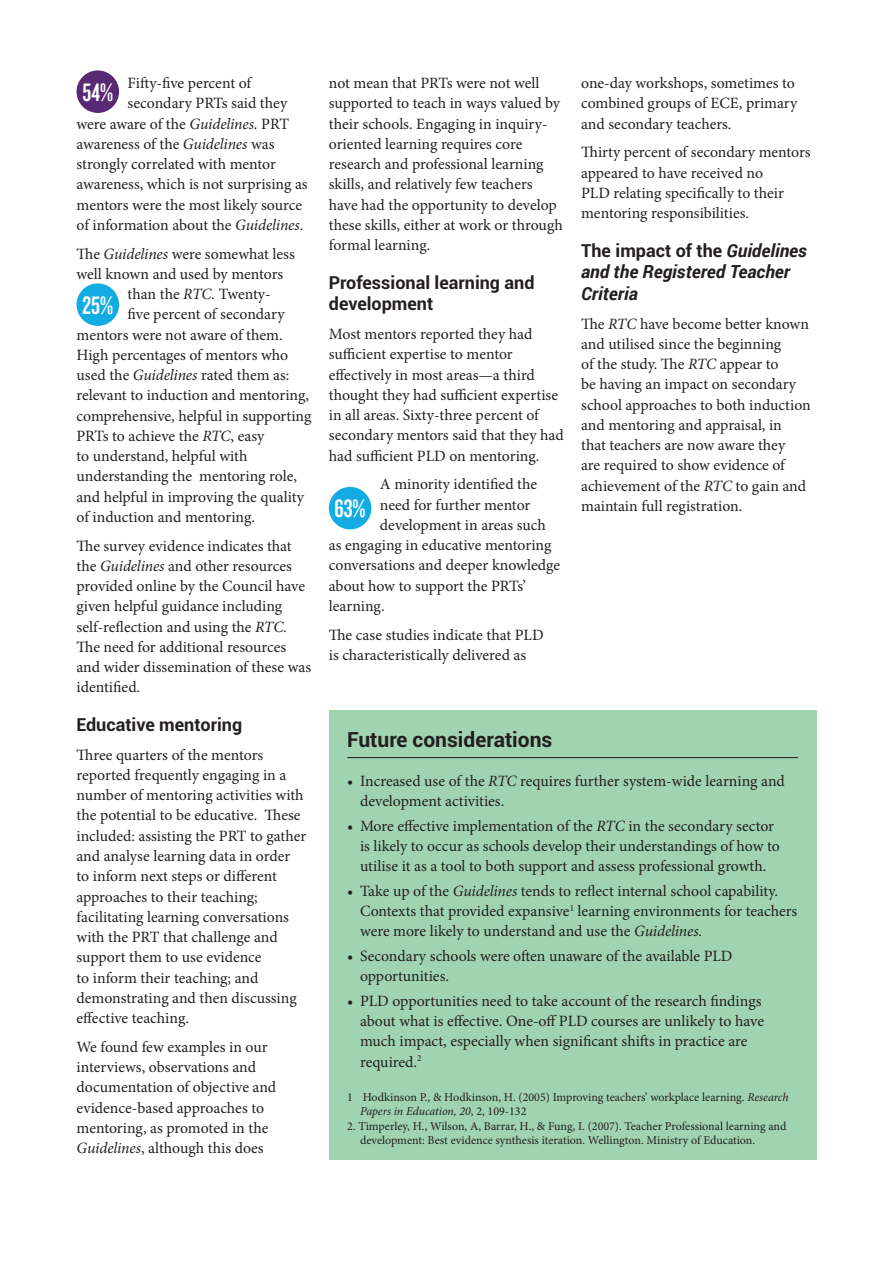
<style>
.page{position:relative;width:893px;height:1263px;background:#fff}
.page>*{position:absolute;margin:0;border:0;box-sizing:border-box;transform-origin:0 0}
.t1{font:26.25px "Knockout HTF48 Featherweight";color:#fff}
.t2{font:700 21px "Roboto";color:#231f20}
.t3{font:italic 700 18px/21.6px "Roboto";color:#231f20}
.t4{font:700 18px/21.6px "Roboto";color:#231f20}
.t5{font:15.75px/20.2px "Minion Pro";letter-spacing:-.005em;color:#231f20}
.t6{font:12px/14.4px "Minion Pro";color:#231f20}
.s1{font-style:italic}
.s2{font-style:normal}
</style>
<div class="page">
<div style="left:329px;top:710px;width:487px;height:450px;background:#a0d3af"></div>
<hr style="left:347px;top:757px;width:451px;height:1px;background:#231f20">
<div style="left:77px;top:70px;width:42px;height:43px;background:#582a75;border-radius:50%"></div>
<div style="left:77px;top:283px;width:42px;height:43px;background:#13ace2;border-radius:50%"></div>
<div style="left:329px;top:487px;width:42px;height:42px;background:#13ace2;border-radius:50%"></div>
<p class="t5" style="left:128px;top:73px;width:125px">Fifty-five percent of</p>
<p class="t5" style="left:128px;top:93px;width:161px">secondary PRTs said they</p>
<p class="t5" style="left:77px;top:113px;width:214px">were aware of the <span class="s1">Guidelines.</span> PRT</p>
<p class="t5" style="left:77px;top:134px;width:199px">awareness of the <span class="s1">Guidelines</span> was</p>
<p class="t5" style="left:77px;top:154px;width:201px">strongly correlated with mentor</p>
<p class="t5" style="left:77px;top:174px;width:233px">awareness, which is not surprising as</p>
<p class="t5" style="left:77px;top:194px;width:227px">mentors were the most likely source</p>
<p class="t5" style="left:77px;top:215px;width:228px">of information about the <span class="s1">Guidelines</span>.</p>
<p class="t5" style="left:77px;top:243px;width:220px">The <span class="s1">Guidelines</span> were somewhat less</p>
<p class="t5" style="left:77px;top:264px;width:208px">well known and used by mentors</p>
<p class="t5" style="left:128px;top:284px;width:145px">than the <span class="s1">RTC.</span> Twenty-</p>
<p class="t5" style="left:128px;top:304px;width:159px">five percent of secondary</p>
<p class="t5" style="left:77px;top:324px;width:208px">mentors were not aware of them.</p>
<p class="t5" style="left:77px;top:345px;width:213px">High percentages of mentors who</p>
<p class="t5" style="left:77px;top:365px;width:214px">used the <span class="s1">Guidelines</span> rated them as:</p>
<p class="t5" style="left:77px;top:385px;width:234px">relevant to induction and mentoring,</p>
<p class="t5" style="left:77px;top:405px;width:236px">comprehensive, helpful in supporting</p>
<p class="t5" style="left:77px;top:426px;width:189px">PRTs to achieve the <span class="s1">RTC</span>, easy</p>
<p class="t5" style="left:77px;top:446px;width:173px">to understand, helpful with</p>
<p class="t5" style="left:77px;top:466px;width:222px">understanding the mentoring role,</p>
<p class="t5" style="left:77px;top:487px;width:229px">and helpful in improving the quality</p>
<p class="t5" style="left:77px;top:507px;width:180px">of induction and mentoring.</p>
<p class="t5" style="left:77px;top:536px;width:236px">The survey evidence indicates that the <span class="s1">Guidelines</span> and other resources provided online by the Council have given helpful guidance including self-reflection and using the <span class="s1">RTC.<br></span>The need for additional resources and wider dissemination of these was identified.</p>
<p class="t4" style="left:77px;top:713px;width:167px">Educative mentoring</p>
<p class="t5" style="left:77px;top:745px;width:231px">Three quarters of the mentors reported frequently engaging in a number of mentoring activities with the potential to be educative. These included: assisting the PRT to gather and analyse learning data in order to inform next steps or different approaches to their teaching; facilitating learning conversations with the PRT that challenge and support them to use evidence<br>to inform their teaching; and demonstrating and then discussing effective teaching.</p>
<p class="t5" style="left:77px;top:1037px;width:201px">We found few examples in our interviews, observations and documentation of objective and evidence-based approaches to mentoring, as promoted in the<br><span class="s1">Guidelines</span>, although this does</p>
<h1 class="t1" style="left:83px;top:79px;width:32px">54%</h1>
<h1 class="t1" style="left:83px;top:292px;width:32px">25%</h1>
<p class="t5" style="left:329px;top:73px;width:236px">not mean that PRTs were not well supported to teach in ways valued by their schools. Engaging in inquiry&shy;oriented learning requires core research and professional learning skills, and relatively few teachers have had the opportunity to develop these skills, either at work or through formal learning.</p>
<p class="t4" style="left:329px;top:271px;width:207px">Professional learning and development</p>
<p class="t5" style="left:329px;top:324px;width:236px">Most mentors reported they had sufficient expertise to mentor effectively in most areas—a third thought they had sufficient expertise in all areas. Sixty-three percent of secondary mentors said that they had had sufficient PLD on mentoring.</p>
<p class="t5" style="left:380px;top:474px;width:159px">A minority identified the</p>
<p class="t5" style="left:380px;top:494px;width:152px">need for further mentor</p>
<p class="t5" style="left:380px;top:515px;width:167px">development in areas such</p>
<p class="t5" style="left:329px;top:535px;width:224px">as engaging in educative mentoring</p>
<p class="t5" style="left:329px;top:555px;width:233px">conversations and deeper knowledge</p>
<p class="t5" style="left:329px;top:575px;width:199px">about how to support the PRTs’</p>
<p class="t5" style="left:329px;top:596px;width:57px">learning.</p>
<p class="t5" style="left:329px;top:624px;width:216px">The case studies indicate that PLD is characteristically delivered as</p>
<h1 class="t1" style="left:335px;top:495px;width:33px">63%</h1>
<p class="t5" style="left:581px;top:73px;width:218px">one-day workshops, sometimes to combined groups of ECE, primary and secondary teachers.</p>
<p class="t5" style="left:581px;top:142px;width:231px">Thirty percent of secondary mentors appeared to have received no<br>PLD relating specifically to their mentoring responsibilities.</p>
<p class="t3" style="left:581px;top:239px;width:227px"><span class="s2">The impact of the</span> Guidelines and the Registered Teacher<br>Criteria</p>
<p class="t5" style="left:581px;top:313px;width:231px">The <span class="s1">RTC</span> have become better known and utilised since the beginning<br>of the study. The <span class="s1">RTC</span> appear to<br>be having an impact on secondary school approaches to both induction and mentoring and appraisal, in<br>that teachers are now aware they<br>are required to show evidence of achievement of the <span class="s1">RTC</span> to gain and maintain full registration.</p>
<h2 class="t2" style="left:347px;top:724px;width:207px">Future considerations</h2>
<p class="t5" style="left:360px;top:771px;width:426px;text-indent:-13px">• Increased use of the <span class="s1">RTC</span> requires further system-wide learning and development activities.</p>
<p class="t5" style="left:360px;top:816px;width:421px;text-indent:-13px">• More effective implementation of the <span class="s1">RTC</span> in the secondary sector is likely to occur as schools develop their understandings of how to utilise it as a tool to both support and assess professional growth.</p>
<p class="t5" style="left:360px;top:881px;width:439px;text-indent:-13px">• Take up of the <span class="s1">Guidelines</span> tends to reflect internal school capability.<br>Contexts that provided expansive<sup>1</sup> learning environments for teachers were more likely to understand and use the <span class="s1">Guidelines.</span></p>
<p class="t5" style="left:360px;top:946px;width:374px;text-indent:-13px">• Secondary schools were often unaware of the available PLD opportunities.</p>
<p class="t5" style="left:360px;top:991px;width:406px;text-indent:-13px">• PLD opportunities need to take account of the research findings about what is effective. One-off PLD courses are unlikely to have much impact, especially when significant shifts in practice are required.<sup>2</sup></p>
<p class="t6" style="left:360px;top:1090px;width:430px;text-indent:-13px">1 Hodkinson P., &amp; Hodkinson, H. (2005) Improving teachers’ workplace learning. <span class="s1">Research<br>Papers in Education, 20</span>, 2, 109-132</p>
<p class="t6" style="left:360px;top:1119px;width:428px;text-indent:-13px">2. Timperley, H., Wilson, A, Barrar, H., &amp; Fung, I. (2007). Teacher Professional learning and development: Best evidence synthesis iteration. Wellington. Ministry of Education.</p>
</div>
